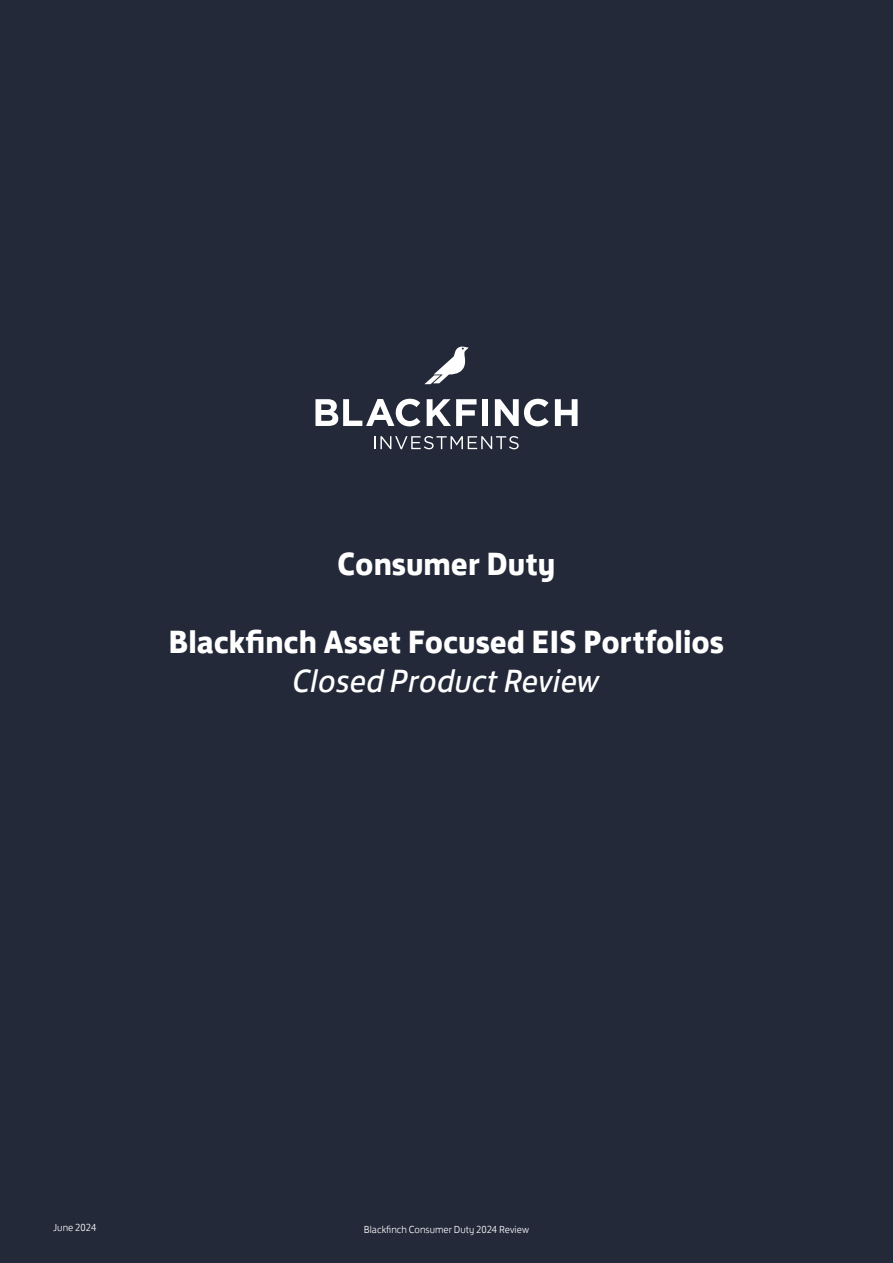
<style>
.page{position:relative;width:893px;height:1263px;background:#24293a}
.page>*{position:absolute;margin:0;border:0;box-sizing:border-box;transform-origin:0 0}
.t1{font:700 33px "FS Jack";color:#fff}
.t2{font:italic 33px "FS Jack";color:#fff}
.t3{font:300 10.5px "FS Jack";color:#fff}
</style>
<div class="page">
<svg style="left:424px;top:347px;width:45px;height:37px"></svg>
<svg style="left:315px;top:399px;width:105px;height:27px"></svg>
<svg style="left:427px;top:399px;width:50px;height:27px"></svg>
<div style="left:482px;top:399px;width:6px;height:27px;background:#fff"></div>
<svg style="left:495px;top:399px;width:54px;height:27px"></svg>
<svg style="left:555px;top:399px;width:23px;height:27px"></svg>
<svg style="left:374px;top:436px;width:145px;height:13px"></svg>
<p class="t1" style="left:337px;top:536px;width:220px">Consumer Duty</p>
<p class="t1" style="left:168px;top:614px;width:557px">Blackfinch Asset Focused EIS Portfolios</p>
<p class="t2" style="left:293px;top:655px;width:308px">Closed Product Review</p>
<p class="t3" style="left:53px;top:1219px;width:45px">June 2024</p>
<p class="t3" style="left:364px;top:1221px;width:167px">Blackfinch Consumer Duty 2024 Review</p>
</div>
